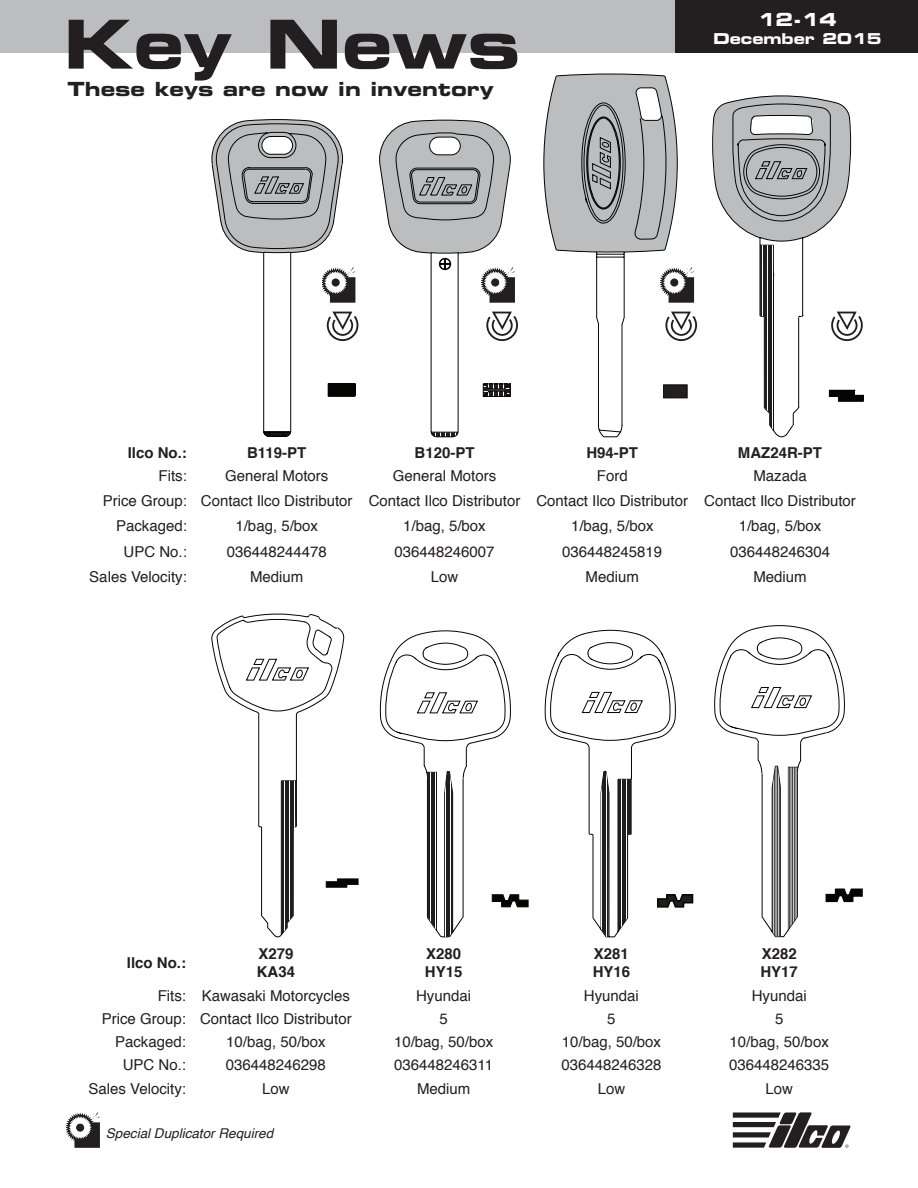
<style>
.page{position:relative;width:918px;height:1188px;background:#fff}
.page>*{position:absolute;margin:0;border:0;box-sizing:border-box;transform-origin:0 0}
.t1{font:67.5px "Eurostile Bold Extended Two";color:#231f20}
.t2{font:19.5px "Eurostile Bold Extended Two";color:#231f20}
.t3{font:18px "Eurostile Bold Extended Two";color:#fff}
.t4{font:15px "Helvetica";color:#231f20}
.t5{font:700 15px "Helvetica";color:#231f20}
.t6{font:15px "Eurostile Bold Extended Two";color:#fff}
.t7{font:italic 13.5px "Helvetica";color:#231f20}
</style>
<div class="page">
<div style="left:0;top:0;width:675px;height:53px;background:#bcbdc0"></div>
<div style="left:75px;top:1123px;width:24px;height:24px;background:#231f20"></div>
<div style="left:74px;top:1122px;width:26px;height:26px;border:2px solid #231f20"></div>
<svg style="left:67px;top:1112px;width:33px;height:29px"></svg>
<svg style="left:733px;top:1112px;width:117px;height:36px"></svg>
<svg style="left:543px;top:74px;width:135px;height:363px"></svg>
<div style="left:663px;top:384px;width:25px;height:14px;background:#231f20;border:1px solid #040503"></div>
<svg style="left:212px;top:119px;width:144px;height:318px"></svg>
<div style="left:675px;top:0;width:243px;height:53px;background:#231f20"></div>
<div style="left:331px;top:278px;width:24px;height:24px;background:#231f20"></div>
<div style="left:330px;top:277px;width:25px;height:26px;border:2px solid #231f20"></div>
<svg style="left:322px;top:267px;width:33px;height:29px"></svg>
<div style="left:669px;top:278px;width:24px;height:24px;background:#231f20"></div>
<div style="left:669px;top:277px;width:25px;height:26px;border:2px solid #231f20"></div>
<svg style="left:661px;top:267px;width:33px;height:29px"></svg>
<svg style="left:327px;top:312px;width:31px;height:29px"></svg>
<svg style="left:665px;top:312px;width:32px;height:29px"></svg>
<svg style="left:713px;top:96px;width:150px;height:334px"></svg>
<svg style="left:211px;top:614px;width:147px;height:323px"></svg>
<svg style="left:380px;top:630px;width:148px;height:307px"></svg>
<svg style="left:545px;top:630px;width:148px;height:307px"></svg>
<svg style="left:714px;top:625px;width:149px;height:312px"></svg>
<svg style="left:379px;top:120px;width:139px;height:317px"></svg>
<p class="t1" style="left:64px;top:-3px;width:458px">Key News</p>
<h2 class="t2" style="left:68px;top:75px;width:428px">These keys are now in inventory</h2>
<p class="t3" style="left:758px;top:6px;width:81px">12-14</p>
<p class="t6" style="left:713px;top:28px;width:170px">December 2015</p>
<p class="t5" style="left:128px;top:441px;width:61px">Ilco No.:</p>
<p class="t5" style="left:247px;top:441px;width:61px">B119-PT</p>
<p class="t5" style="left:415px;top:441px;width:62px">B120-PT</p>
<p class="t5" style="left:586px;top:441px;width:53px">H94-PT</p>
<p class="t5" style="left:738px;top:441px;width:86px">MAZ24R-PT</p>
<p class="t4" style="left:159px;top:465px;width:30px">Fits:</p>
<p class="t4" style="left:225px;top:465px;width:105px">General Motors</p>
<p class="t4" style="left:393px;top:465px;width:105px">General Motors</p>
<p class="t4" style="left:597px;top:465px;width:32px">Ford</p>
<p class="t4" style="left:753px;top:465px;width:55px">Mazada</p>
<p class="t4" style="left:103px;top:489px;width:86px">Price Group:</p>
<p class="t4" style="left:201px;top:489px;width:153px">Contact Ilco Distributor</p>
<p class="t4" style="left:369px;top:489px;width:153px">Contact Ilco Distributor</p>
<p class="t4" style="left:536px;top:489px;width:153px">Contact Ilco Distributor</p>
<p class="t4" style="left:704px;top:489px;width:153px">Contact Ilco Distributor</p>
<p class="t4" style="left:116px;top:514px;width:72px">Packaged:</p>
<p class="t4" style="left:235px;top:514px;width:84px">1/bag, 5/box</p>
<p class="t4" style="left:403px;top:514px;width:84px">1/bag, 5/box</p>
<p class="t4" style="left:571px;top:514px;width:84px">1/bag, 5/box</p>
<p class="t4" style="left:739px;top:514px;width:84px">1/bag, 5/box</p>
<p class="t4" style="left:124px;top:540px;width:65px">UPC No.:</p>
<p class="t4" style="left:227px;top:540px;width:102px">036448244478</p>
<p class="t4" style="left:394px;top:540px;width:102px">036448246007</p>
<p class="t4" style="left:562px;top:540px;width:102px">036448245819</p>
<p class="t4" style="left:730px;top:540px;width:102px">036448246304</p>
<p class="t4" style="left:89px;top:565px;width:99px">Sales Velocity:</p>
<p class="t4" style="left:250px;top:565px;width:55px">Medium</p>
<p class="t4" style="left:431px;top:565px;width:29px">Low</p>
<p class="t4" style="left:586px;top:565px;width:55px">Medium</p>
<p class="t4" style="left:753px;top:565px;width:55px">Medium</p>
<p class="t5" style="left:127px;top:951px;width:61px">Ilco No.:</p>
<p class="t5" style="left:258px;top:942px;width:37px">X279</p>
<p class="t5" style="left:257px;top:960px;width:40px">KA34</p>
<p class="t5" style="left:426px;top:942px;width:37px">X280</p>
<p class="t5" style="left:425px;top:960px;width:39px">HY15</p>
<p class="t5" style="left:594px;top:942px;width:37px">X281</p>
<p class="t5" style="left:593px;top:960px;width:39px">HY16</p>
<p class="t5" style="left:762px;top:942px;width:37px">X282</p>
<p class="t5" style="left:760px;top:960px;width:39px">HY17</p>
<p class="t4" style="left:158px;top:984px;width:30px">Fits:</p>
<p class="t4" style="left:202px;top:984px;width:150px">Kawasaki Motorcycles</p>
<p class="t4" style="left:416px;top:984px;width:57px">Hyundai</p>
<p class="t4" style="left:584px;top:984px;width:57px">Hyundai</p>
<p class="t4" style="left:752px;top:984px;width:57px">Hyundai</p>
<p class="t4" style="left:102px;top:1007px;width:86px">Price Group:</p>
<p class="t4" style="left:200px;top:1007px;width:153px">Contact Ilco Distributor</p>
<p class="t4" style="left:440px;top:1007px;width:10px">5</p>
<p class="t4" style="left:607px;top:1007px;width:10px">5</p>
<p class="t4" style="left:775px;top:1007px;width:10px">5</p>
<p class="t4" style="left:115px;top:1030px;width:72px">Packaged:</p>
<p class="t4" style="left:226px;top:1030px;width:101px">10/bag, 50/box</p>
<p class="t4" style="left:394px;top:1030px;width:101px">10/bag, 50/box</p>
<p class="t4" style="left:562px;top:1030px;width:101px">10/bag, 50/box</p>
<p class="t4" style="left:730px;top:1030px;width:101px">10/bag, 50/box</p>
<p class="t4" style="left:123px;top:1054px;width:65px">UPC No.:</p>
<p class="t4" style="left:226px;top:1054px;width:102px">036448246298</p>
<p class="t4" style="left:394px;top:1054px;width:100px">036448246311</p>
<p class="t4" style="left:561px;top:1054px;width:102px">036448246328</p>
<p class="t4" style="left:729px;top:1054px;width:102px">036448246335</p>
<p class="t4" style="left:88px;top:1077px;width:99px">Sales Velocity:</p>
<p class="t4" style="left:262px;top:1077px;width:29px">Low</p>
<p class="t4" style="left:417px;top:1077px;width:55px">Medium</p>
<p class="t4" style="left:598px;top:1077px;width:29px">Low</p>
<p class="t4" style="left:765px;top:1077px;width:29px">Low</p>
<p class="t7" style="left:106px;top:1123px;width:169px">Special Duplicator Required</p>
</div>
